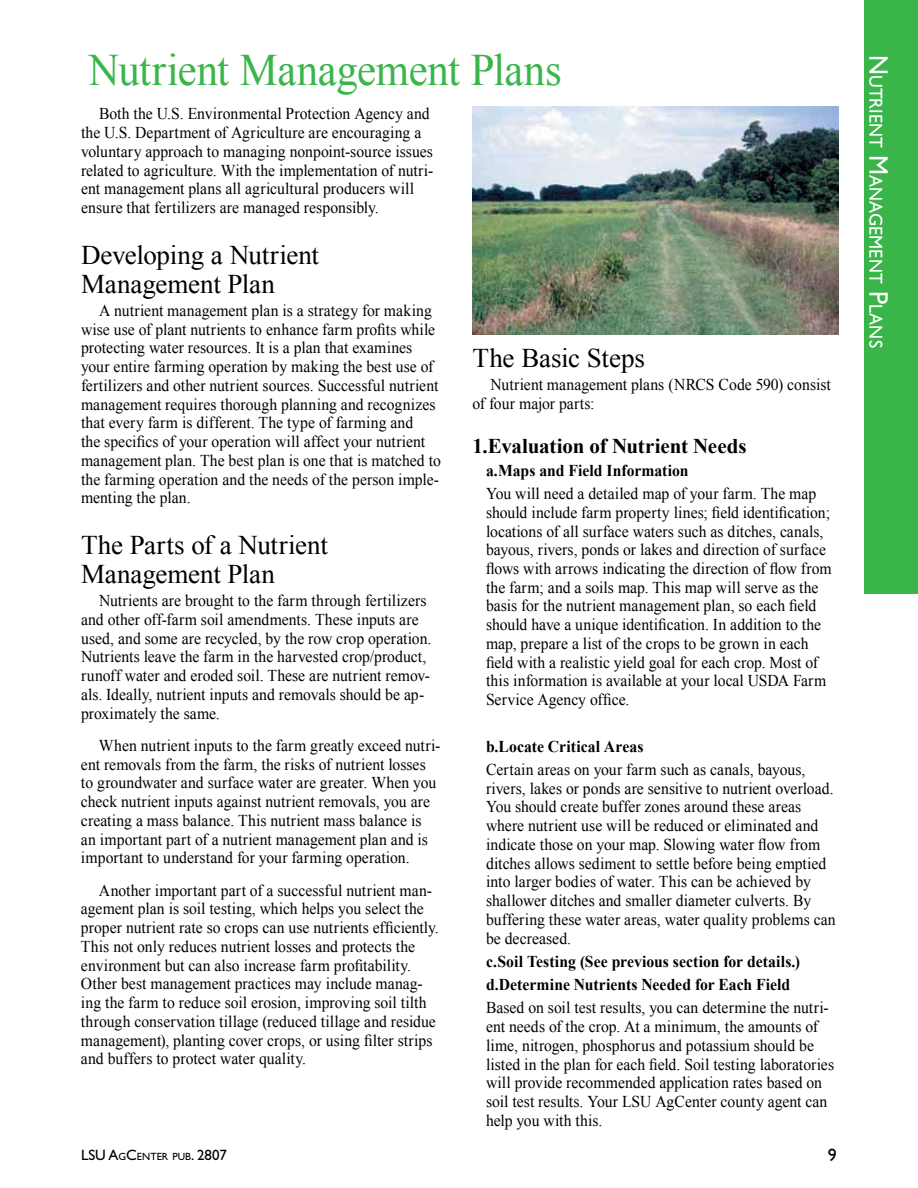
<style>
.page{position:relative;width:918px;height:1188px;background:#fff}
.page>*{position:absolute;margin:0;border:0;box-sizing:border-box;transform-origin:0 0}
.t1{font:45px "Times New Roman";letter-spacing:-.01em;color:#39b54a;scale:.95 1}
.t2{font:27px/28.5px "Times New Roman";letter-spacing:-.005em;color:#000}
.t3{font:700 21px "Times New Roman";letter-spacing:-.01em;color:#000}
.t4{font:18.9px "Gill Sans Std";letter-spacing:.005em;color:#fff;scale:.95 1}
.t5{font:18px "Gill Sans Std";color:#000}
.t6{font:16.5px/18.8px "Times New Roman";color:#000;scale:.95 1}
.t7{font:700 16.5px/23.2px "Times New Roman";color:#000;scale:.95 1}
.t8{font:15px "Gill Sans Std";color:#000}
.s1{font-size:10.5px}
.s2{font-size:27px}
</style>
<div class="page">
<div style="left:864px;top:0;width:54px;height:594px;background:#39b54a"></div>
<img style="left:472px;top:106px;width:366px;height:229px">
<h1 class="t1" style="left:89px;top:40px;width:500px">Nutrient Management Plans</h1>
<p class="t6" style="left:81px;top:104px;width:372px;text-indent:18px">Both the U.S. Environmental Protection Agency and the U.S. Department of Agriculture are encouraging a voluntary approach to managing nonpoint-source issues related to agriculture. With the implementation of nutri&shy;ent management plans all agricultural producers will ensure that fertilizers are managed responsibly.</p>
<h2 class="t2" style="left:81px;top:240px;width:240px">Developing a Nutrient<br>Management Plan</h2>
<p class="t6" style="left:81px;top:301px;width:380px;text-indent:18px">A nutrient management plan is a strategy for making wise use of plant nutrients to enhance farm profits while protecting water resources. It is a plan that examines your entire farming operation by making the best use of fertilizers and other nutrient sources. Successful nutrient management requires thorough planning and recognizes that every farm is different. The type of farming and<br>the specifics of your operation will affect your nutrient management plan. The best plan is one that is matched to the farming operation and the needs of the person imple&shy;menting the plan.</p>
<h2 class="t2" style="left:81px;top:531px;width:248px">The Parts of a Nutrient<br>Management Plan</h2>
<p class="t6" style="left:81px;top:591px;width:371px;text-indent:18px">Nutrients are brought to the farm through fertilizers and other off-farm soil amendments. These inputs are used, and some are recycled, by the row crop operation.<br>Nutrients leave the farm in the harvested crop/product, runoff water and eroded soil. These are nutrient remov&shy;als. Ideally, nutrient inputs and removals should be ap&shy;proximately the same.</p>
<p class="t6" style="left:81px;top:736px;width:380px;text-indent:18px">When nutrient inputs to the farm greatly exceed nutri&shy;ent removals from the farm, the risks of nutrient losses to groundwater and surface water are greater. When you check nutrient inputs against nutrient removals, you are creating a mass balance. This nutrient mass balance is an important part of a nutrient management plan and is important to understand for your farming operation.</p>
<p class="t6" style="left:81px;top:880px;width:378px;text-indent:18px">Another important part of a successful nutrient man&shy;agement plan is soil testing, which helps you select the proper nutrient rate so crops can use nutrients efficiently.<br>This not only reduces nutrient losses and protects the environment but can also increase farm profitability.<br>Other best management practices may include manag&shy;ing the farm to reduce soil erosion, improving soil tilth through conservation tillage (reduced tillage and residue management), planting cover crops, or using filter strips and buffers to protect water quality.</p>
<h2 class="t2" style="left:472px;top:343px;width:174px">The Basic Steps</h2>
<p class="t6" style="left:473px;top:375px;width:379px;text-indent:18px">Nutrient management plans (NRCS Code 590) consist of four major parts:</p>
<p class="t3" style="left:472px;top:431px;width:276px">1.Evaluation of Nutrient Needs</p>
<p class="t7" style="left:486px;top:458px;width:215px">a.Maps and Field Information</p>
<p class="t6" style="left:486px;top:484px;width:365px">You will need a detailed map of your farm. The map should include farm property lines; field identification; locations of all surface waters such as ditches, canals, bayous, rivers, ponds or lakes and direction of surface flows with arrows indicating the direction of flow from the farm; and a soils map. This map will serve as the basis for the nutrient management plan, so each field should have a unique identification. In addition to the map, prepare a list of the crops to be grown in each field with a realistic yield goal for each crop. Most of this information is available at your local USDA Farm Service Agency office.</p>
<p class="t7" style="left:486px;top:734px;width:167px">b.Locate Critical Areas</p>
<p class="t6" style="left:486px;top:760px;width:370px">Certain areas on your farm such as canals, bayous, rivers, lakes or ponds are sensitive to nutrient overload.<br>You should create buffer zones around these areas where nutrient use will be reduced or eliminated and indicate those on your map. Slowing water flow from ditches allows sediment to settle before being emptied into larger bodies of water. This can be achieved by shallower ditches and smaller diameter culverts. By buffering these water areas, water quality problems can be decreased.</p>
<p class="t7" style="left:486px;top:949px;width:332px">c.Soil Testing (See previous section for details.) d.Determine Nutrients Needed for Each Field</p>
<p class="t6" style="left:486px;top:998px;width:368px">Based on soil test results, you can determine the nutri&shy;ent needs of the crop. At a minimum, the amounts of lime, nitrogen, phosphorus and potassium should be listed in the plan for each field. Soil testing laboratories will provide recommended application rates based on soil test results. Your LSU AgCenter county agent can help you with this.</p>
<p class="t8" style="left:81px;top:1146px;width:148px">LSU A<span class="s1">G</span>C<span class="s1">ENTER PUB</span>. 2807</p>
<p class="t5" style="left:828px;top:1144px;width:10px">9</p>
<p class="t4" style="left:887px;top:55px;width:310px;rotate:90deg"><span class="s2">N</span> UTRIENT <span class="s2">M</span>ANAGEMENT <span class="s2">P</span>LANS</p>
</div>
